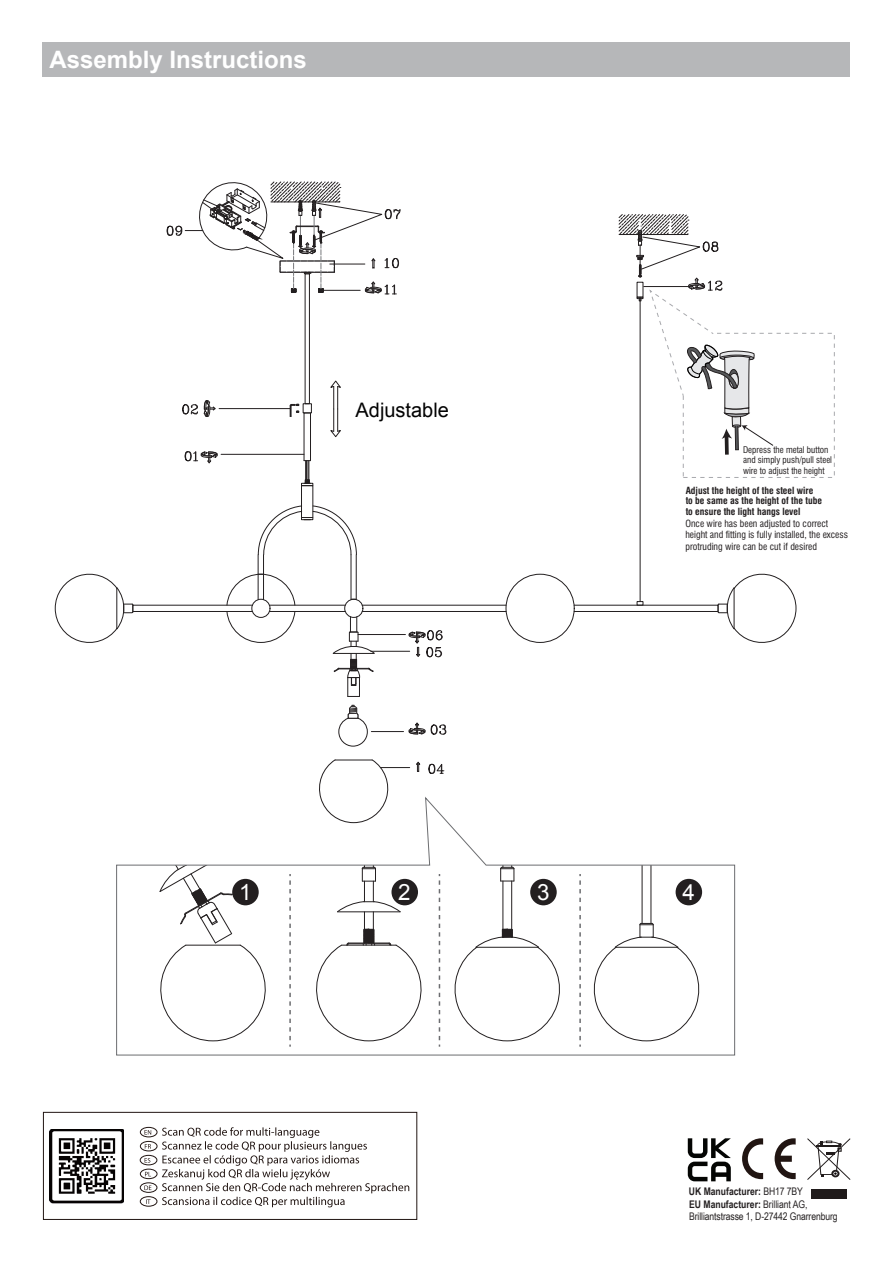
<style>
.page{position:relative;width:893px;height:1263px;background:#fff}
.page>*{position:absolute;margin:0;border:0;box-sizing:border-box;transform-origin:0 0}
.t1{font:700 24px "Arial";color:#fff}
.t2{font:22.35px "Arial";color:#fff}
.t3{font:19.95px "Arial";color:#030303}
.t4{font:10.5px/12px "Arial Narrow";letter-spacing:-.01em;color:#231f20}
.t5{font:700 10.5px "Arial Narrow";color:#231f20}
.t6{font:condensed 9.6px/11.1px "Swiss 721 BT";color:#231f20}
.t7{font:700 condensed 9.6px/10.6px "Swiss 721 BT";color:#231f20}
.t8{font:condensed 9px/10.4px "Swiss 721 BT";color:#231f20}
.s1{font-weight:400}
.s2{font-weight:700}
</style>
<div class="page">
<div style="left:43px;top:43px;width:807px;height:34px;background:#b6b7b9"></div>
<svg style="left:807px;top:1138px;width:43px;height:42px"></svg>
<div style="left:811px;top:1190px;width:36px;height:9px;background:#201b1b"></div>
<svg style="left:162px;top:1127px;width:247px;height:80px"></svg>
<div style="left:140px;top:1127px;width:17px;height:10px;border:1px solid #211512;border-radius:50%"></div>
<svg style="left:144px;top:1130px;width:7px;height:4px"></svg>
<div style="left:140px;top:1182px;width:17px;height:10px;border:1px solid #211512;border-radius:50%"></div>
<svg style="left:144px;top:1185px;width:7px;height:5px"></svg>
<div style="left:140px;top:1141px;width:17px;height:10px;border:1px solid #211512;border-radius:50%"></div>
<svg style="left:145px;top:1144px;width:6px;height:5px"></svg>
<div style="left:140px;top:1196px;width:17px;height:10px;border:1px solid #211512;border-radius:50%"></div>
<svg style="left:146px;top:1199px;width:5px;height:5px"></svg>
<div style="left:140px;top:1155px;width:17px;height:10px;border:1px solid #211512;border-radius:50%"></div>
<svg style="left:145px;top:1158px;width:5px;height:5px"></svg>
<div style="left:140px;top:1169px;width:17px;height:10px;border:1px solid #211512;border-radius:50%"></div>
<svg style="left:145px;top:1172px;width:6px;height:4px"></svg>
<div style="left:43px;top:1112px;width:374px;height:108px;border:1px solid #211512"></div>
<img style="left:50px;top:1129px;width:74px;height:75px">
<svg style="left:742px;top:1138px;width:21px;height:41px"></svg>
<svg style="left:775px;top:1138px;width:21px;height:41px"></svg>
<svg style="left:688px;top:1138px;width:43px;height:43px"></svg>
<div style="left:305px;top:273px;width:5px;height:131px;border:1px solid #231f20"></div>
<div style="left:303px;top:403px;width:9px;height:10px;border:1px solid #231f20"></div>
<div style="left:304px;top:413px;width:7px;height:48px;border:1px solid #231f20"></div>
<div style="left:301px;top:485px;width:12px;height:33px;border:1px solid #231f20"></div>
<div style="left:344px;top:599px;width:19px;height:19px;border:1px solid #231f20;border-radius:50%"></div>
<div style="left:133px;top:605px;width:120px;height:7px;border:1px solid #231f20"></div>
<svg style="left:55px;top:573px;width:79px;height:70px"></svg>
<hr style="left:269px;top:605px;width:76px;height:1px;background:#231f20">
<hr style="left:269px;top:611px;width:76px;height:1px;background:#231f20">
<hr style="left:362px;top:611px;width:144px;height:1px;background:#231f20">
<hr style="left:362px;top:605px;width:144px;height:1px;background:#231f20">
<div style="left:506px;top:574px;width:68px;height:69px;border:1px solid #231f20;border-radius:50%"></div>
<div style="left:574px;top:605px;width:144px;height:7px;border:1px solid #231f20"></div>
<hr style="left:356px;top:555px;width:1px;height:44px;background:#231f20">
<hr style="left:351px;top:555px;width:1px;height:44px;background:#231f20">
<hr style="left:258px;top:555px;width:1px;height:45px;background:#231f20">
<hr style="left:263px;top:555px;width:1px;height:45px;background:#231f20">
<svg style="left:258px;top:505px;width:99px;height:50px"></svg>
<svg style="left:226px;top:574px;width:69px;height:69px"></svg>
<svg style="left:319px;top:759px;width:102px;height:38px"></svg>
<hr style="left:371px;top:731px;width:33px;height:1px;background:#231f20">
<hr style="left:371px;top:651px;width:39px;height:1px;background:#231f20">
<svg style="left:409px;top:722px;width:37px;height:13px"></svg>
<hr style="left:358px;top:634px;width:47px;height:1px;background:#231f20">
<svg style="left:428px;top:763px;width:16px;height:11px"></svg>
<svg style="left:333px;top:617px;width:42px;height:80px"></svg>
<svg style="left:301px;top:460px;width:12px;height:26px"></svg>
<hr style="left:221px;top:454px;width:83px;height:1px;background:#231f20">
<svg style="left:290px;top:404px;width:9px;height:13px"></svg>
<svg style="left:185px;top:451px;width:33px;height:13px"></svg>
<hr style="left:219px;top:408px;width:71px;height:1px;background:#231f20">
<svg style="left:409px;top:630px;width:34px;height:27px"></svg>
<svg style="left:182px;top:400px;width:34px;height:17px"></svg>
<svg style="left:330px;top:380px;width:11px;height:57px"></svg>
<svg style="left:167px;top:181px;width:234px;height:114px"></svg>
<svg style="left:116px;top:797px;width:619px;height:258px"></svg>
<div style="left:232px;top:879px;width:27px;height:26px;background:#231f20;border-radius:50%"></div>
<div style="left:391px;top:879px;width:27px;height:26px;background:#231f20;border-radius:50%"></div>
<div style="left:530px;top:879px;width:27px;height:26px;background:#231f20;border-radius:50%"></div>
<div style="left:676px;top:879px;width:26px;height:26px;background:#231f20;border-radius:50%"></div>
<svg style="left:289px;top:874px;width:2px;height:173px"></svg>
<svg style="left:439px;top:874px;width:1px;height:173px"></svg>
<svg style="left:579px;top:874px;width:2px;height:173px"></svg>
<svg style="left:618px;top:214px;width:217px;height:429px"></svg>
<svg style="left:338px;top:705px;width:30px;height:42px"></svg>
<h1 class="t1" style="left:50px;top:43px;width:259px">Assembly Instructions</h1>
<h3 class="t3" style="left:356px;top:396px;width:95px">Adjustable</h3>
<p class="t8" style="left:743px;top:444px;width:90px">Depress the metal button and simply push/pull steel wire to adjust the height</p>
<p class="t7" style="left:686px;top:485px;width:138px">Adjust the height of the steel wire to be same as the height of the tube to ensure the light hangs level</p>
<p class="t6" style="left:685px;top:518px;width:164px">Once wire has been adjusted to correct height and fitting is fully installed, the excess protruding wire can be cut if desired</p>
<h2 class="t2" style="left:239px;top:877px;width:14px">1</h2>
<h2 class="t2" style="left:398px;top:877px;width:14px">2</h2>
<h2 class="t2" style="left:537px;top:877px;width:14px">3</h2>
<h2 class="t2" style="left:682px;top:877px;width:14px">4</h2>
<p class="t5" style="left:689px;top:1184px;width:116px">UK Manufacturer: <span class="s1">BH17 7BY</span></p>
<p class="t4" style="left:689px;top:1198px;width:150px"><span class="s2">EU Manufacturer:</span> Brilliant AG,<br>Brilliantstrasse 1, D-27442 Gnarrenburg</p>
</div>
